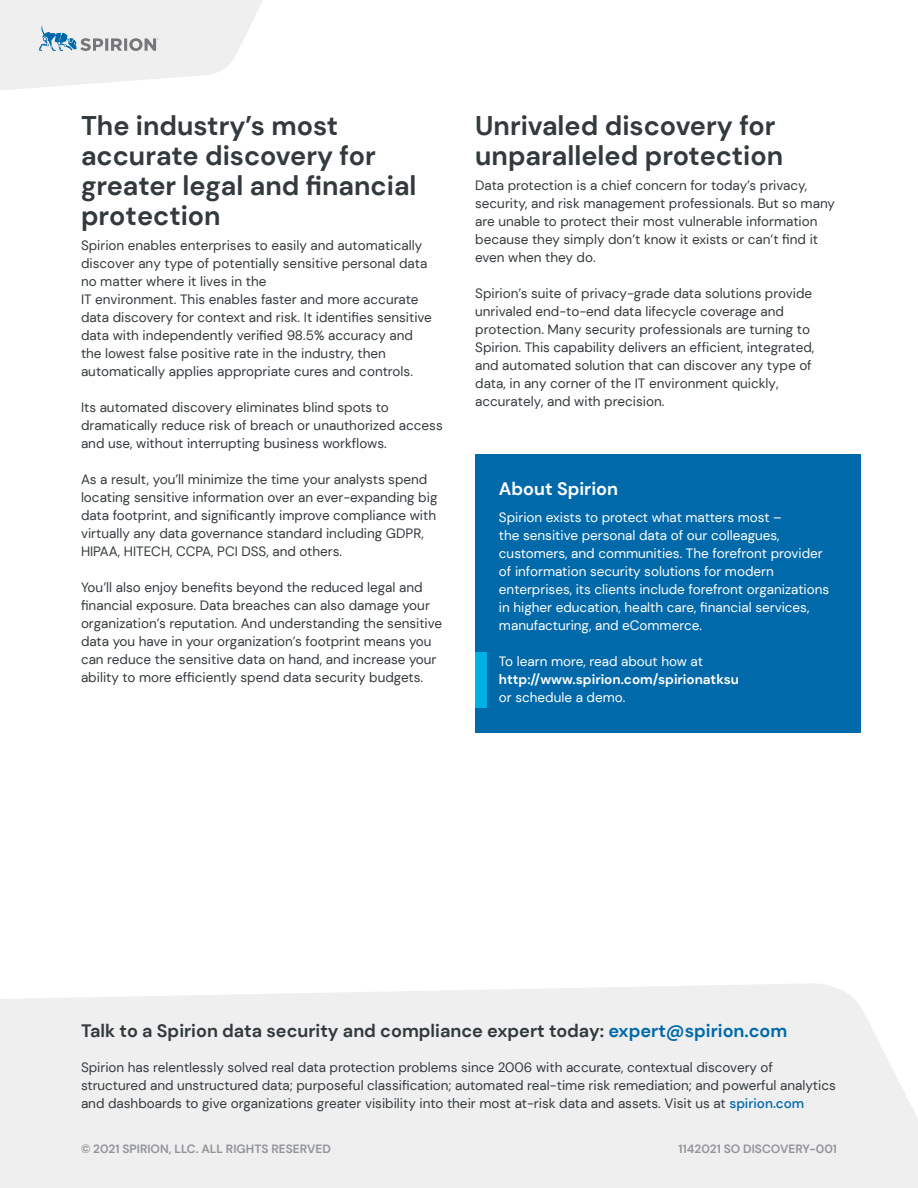
<style>
.page{position:relative;width:918px;height:1188px;background:#fff}
.page>*{position:absolute;margin:0;border:0;box-sizing:border-box;transform-origin:0 0}
.t1{font:700 27px/30px "DM Sans";color:#333a3d}
.t2{font:700 18px "DM Sans";color:#333a3d}
.t3{font:700 18px "DM Sans";color:#fff}
.t4{font:13.5px/18px "DM Sans";color:#333a3d}
.t5{font:13.5px/18px "DM Sans";color:#fff}
.t6{font:700 13.5px "DM Sans";color:#fff}
.t7{font:700 12px "DM Sans";color:#939598}
.s1{color:#0069aa}
.s2{font-weight:500;color:#0069aa}
</style>
<div class="page">
<div style="left:0;top:983px;width:918px;height:205px;background:#efeff0"></div>
<svg style="left:0;top:0;width:263px;height:90px"></svg>
<div style="left:475px;top:455px;width:386px;height:278px;background:#0069aa"></div>
<div style="left:475px;top:652px;width:12px;height:55px;background:#00b2e3"></div>
<h1 class="t1" style="left:81px;top:110px;width:337px">The industry’s most accurate discovery for greater legal and financial protection</h1>
<p class="t4" style="left:81px;top:236px;width:352px">Spirion enables enterprises to easily and automatically discover any type of potentially sensitive personal data no matter where it lives in the<br>IT environment. This enables faster and more accurate data discovery for context and risk. It identifies sensitive data with independently verified 98.5% accuracy and the lowest false positive rate in the industry, then automatically applies appropriate cures and controls.</p>
<p class="t4" style="left:81px;top:398px;width:363px">Its automated discovery eliminates blind spots to dramatically reduce risk of breach or unauthorized access and use, without interrupting business workflows.</p>
<p class="t4" style="left:81px;top:470px;width:358px">As a result, you’ll minimize the time your analysts spend locating sensitive information over an ever-expanding big data footprint, and significantly improve compliance with virtually any data governance standard including GDPR, HIPAA, HITECH, CCPA, PCI DSS, and others.</p>
<p class="t4" style="left:81px;top:578px;width:363px">You’ll also enjoy benefits beyond the reduced legal and financial exposure. Data breaches can also damage your organization’s reputation. And understanding the sensitive data you have in your organization’s footprint means you can reduce the sensitive data on hand, and increase your ability to more efficiently spend data security budgets.</p>
<h1 class="t1" style="left:475px;top:110px;width:309px">Unrivaled discovery for unparalleled protection</h1>
<p class="t4" style="left:475px;top:176px;width:361px">Data protection is a chief concern for today’s privacy, security, and risk management professionals. But so many are unable to protect their most vulnerable information because they simply don’t know it exists or can’t find it even when they do.</p>
<p class="t4" style="left:475px;top:284px;width:341px">Spirion’s suite of privacy-grade data solutions provide unrivaled end-to-end data lifecycle coverage and protection. Many security professionals are turning to Spirion. This capability delivers an efficient, integrated, and automated solution that can discover any type of data, in any corner of the IT environment quickly, accurately, and with precision.</p>
<h2 class="t3" style="left:499px;top:477px;width:121px">About Spirion</h2>
<p class="t5" style="left:499px;top:508px;width:332px">Spirion exists to protect what matters most –<br>the sensitive personal data of our colleagues, customers, and communities. The forefront provider of information security solutions for modern enterprises, its clients include forefront organizations in higher education, health care, financial services, manufacturing, and eCommerce.</p>
<p class="t5" style="left:499px;top:652px;width:206px">To learn more, read about how at</p>
<p class="t6" style="left:499px;top:671px;width:242px">http://www.spirion.com/spirionatksu</p>
<p class="t5" style="left:499px;top:688px;width:128px">or schedule a demo.</p>
<h2 class="t2" style="left:81px;top:1020px;width:708px">Talk to a Spirion data security and compliance expert today: <span class="s1">expert@spirion.com</span></h2>
<p class="t4" style="left:81px;top:1058px;width:756px">Spirion has relentlessly solved real data protection problems since 2006 with accurate, contextual discovery of structured and unstructured data; purposeful classification; automated real-time risk remediation; and powerful analytics and dashboards to give organizations greater visibility into their most at-risk data and assets. Visit us at <span class="s2">spirion.com</span></p>
<p class="t7" style="left:81px;top:1142px;width:251px">© 2021 SPIRION, LLC. ALL RIGHTS RESERVED</p>
<p class="t7" style="left:679px;top:1142px;width:160px">1142021 SO DISCOVERY-001</p>
</div>
